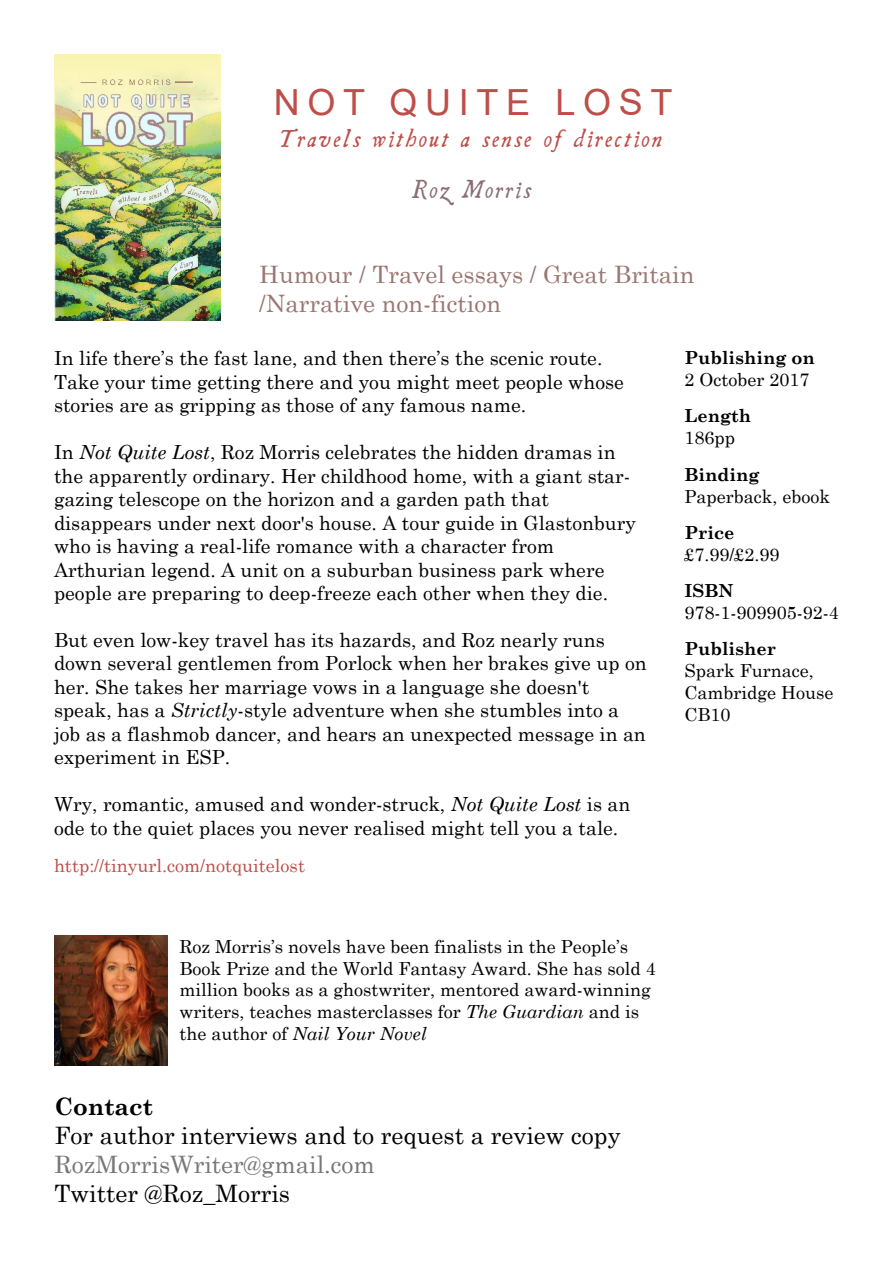
<style>
.page{position:relative;width:893px;height:1263px;background:#fff}
.page>*{position:absolute;margin:0;border:0;box-sizing:border-box;transform-origin:0 0}
.t1{font:36px "Arial";letter-spacing:.215em;color:#bd4e4a}
.t2{font:24px "Century Schoolbook";color:#000}
.t3{font:24px/28.8px "Century Schoolbook";color:#9a7671}
.t4{font:24px "Century Schoolbook";color:#777}
.t5{font:700 24px "Century Schoolbook";color:#000}
.t6{font:italic 22.95px "Ugly Qua";letter-spacing:.105em;color:#bd4e4a}
.t7{font:italic 22.95px "Ugly Qua";letter-spacing:.105em;color:#8a6d72}
.t8{font:19.5px/23.4px "Century Schoolbook";color:#000}
.t9{font:18px/21.6px "Century Schoolbook";color:#000}
.t10{font:700 18px "Century Schoolbook";color:#000}
.t11{font:18px "Century Schoolbook";color:#bd4e4a}
.s1{font-style:italic}
</style>
<div class="page">
<img style="left:54px;top:54px;width:167px;height:266px">
<img style="left:54px;top:935px;width:113px;height:130px">
<h1 class="t1" style="left:274px;top:89px;width:400px">NOT QUITE LOST</h1>
<p class="t6" style="left:280px;top:123px;width:383px">Travels without a sense of direction</p>
<p class="t7" style="left:412px;top:174px;width:121px">Roz Morris</p>
<p class="t3" style="left:259px;top:262px;width:437px">Humour / Travel essays / Great Britain /Narrative non-fiction</p>
<p class="t8" style="left:54px;top:348px;width:571px">In life there’s the fast lane, and then there’s the scenic route.<br>Take your time getting there and you might meet people whose stories are as gripping as those of any famous name.</p>
<p class="t8" style="left:54px;top:442px;width:583px">In <span class="s1">Not Quite Lost</span>, Roz Morris celebrates the hidden dramas in the apparently ordinary. Her childhood home, with a giant star&shy;gazing telescope on the horizon and a garden path that disappears under next door's house. A tour guide in Glastonbury who is having a real-life romance with a character from Arthurian legend. A unit on a suburban business park where people are preparing to deep-freeze each other when they die.</p>
<p class="t8" style="left:54px;top:630px;width:594px">But even low-key travel has its hazards, and Roz nearly runs down several gentlemen from Porlock when her brakes give up on her. She takes her marriage vows in a language she doesn't speak, has a <span class="s1">Strictly</span>-style adventure when she stumbles into a job as a flashmob dancer, and hears an unexpected message in an experiment in ESP.</p>
<p class="t8" style="left:54px;top:794px;width:578px">Wry, romantic, amused and wonder-struck, <span class="s1">Not Quite Lost</span> is an ode to the quiet places you never realised might tell you a tale.</p>
<p class="t11" style="left:54px;top:858px;width:252px">http://tinyurl.com/notquitelost</p>
<p class="t9" style="left:179px;top:937px;width:478px">Roz Morris’s novels have been finalists in the People’s Book Prize and the World Fantasy Award. She has sold 4 million books as a ghostwriter, mentored award-winning writers, teaches masterclasses for <span class="s1">The Guardian</span> and is the author of <span class="s1">Nail Your Novel</span></p>
<p class="t5" style="left:55px;top:1097px;width:100px">Contact</p>
<p class="t2" style="left:55px;top:1126px;width:567px">For author interviews and to request a review copy</p>
<p class="t4" style="left:55px;top:1155px;width:322px">RozMorrisWriter@gmail.com</p>
<p class="t2" style="left:55px;top:1184px;width:237px">Twitter @Roz_Morris</p>
<p class="t10" style="left:684px;top:351px;width:132px">Publishing on</p>
<p class="t9" style="left:684px;top:370px;width:127px">2 October 2017</p>
<p class="t10" style="left:684px;top:409px;width:68px">Length</p>
<p class="t9" style="left:684px;top:429px;width:52px">186pp</p>
<p class="t10" style="left:684px;top:467px;width:77px">Binding</p>
<p class="t9" style="left:684px;top:487px;width:147px">Paperback, ebook</p>
<p class="t10" style="left:684px;top:525px;width:52px">Price</p>
<p class="t9" style="left:684px;top:545px;width:97px">£7.99/£2.99</p>
<p class="t10" style="left:684px;top:584px;width:50px">ISBN</p>
<p class="t9" style="left:684px;top:603px;width:156px">978-1-909905-92-4</p>
<p class="t10" style="left:684px;top:642px;width:93px">Publisher</p>
<p class="t9" style="left:684px;top:662px;width:151px">Spark Furnace,<br>Cambridge House<br>CB10</p>
</div>
